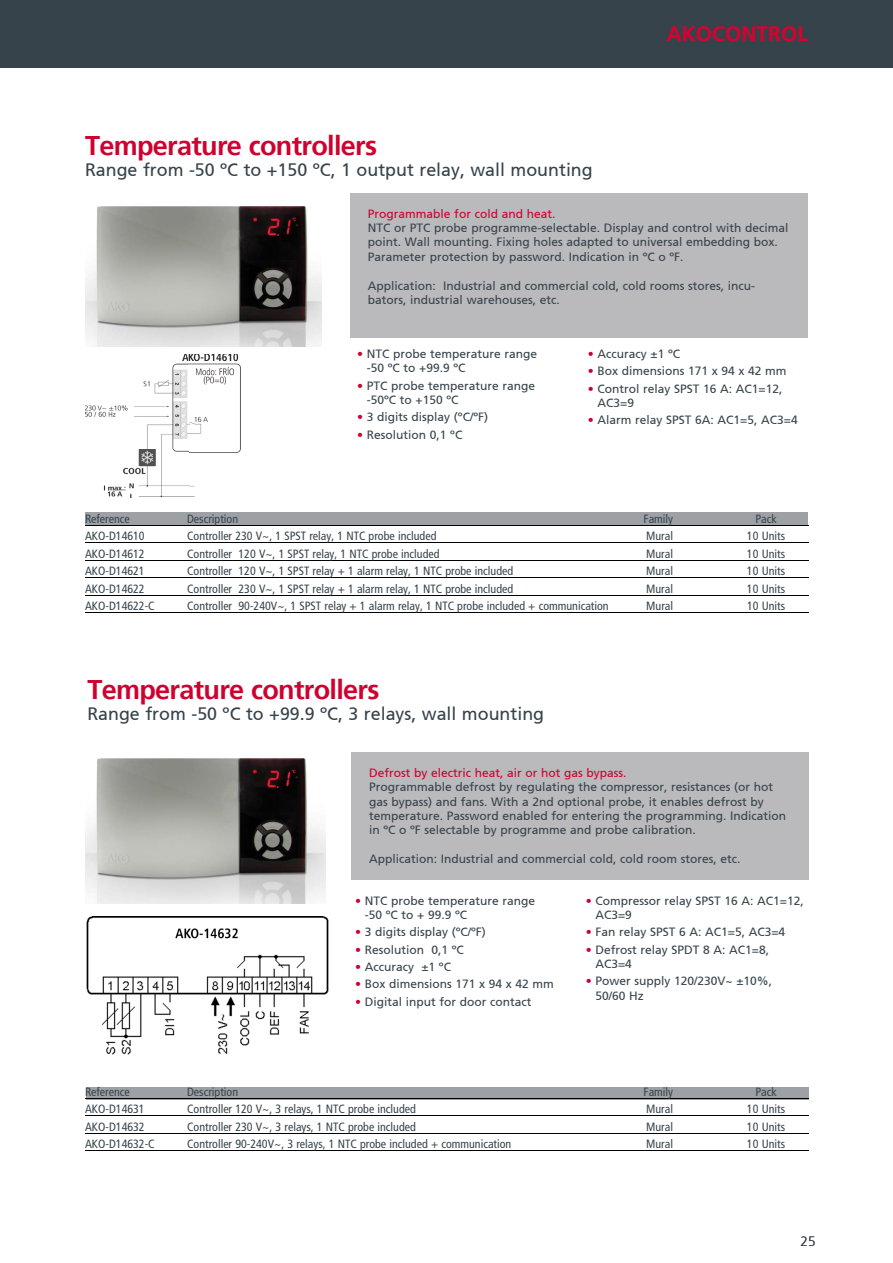
<style>
.page{position:relative;width:893px;height:1263px;background:#fff}
.page>*{position:absolute;margin:0;border:0;box-sizing:border-box;transform-origin:0 0}
.t1{font:700 27px "Frutiger 65";letter-spacing:-.025em;color:#ce012f}
.t2{font:700 21px "Frutiger 65";color:#dc002e}
.t3{font:18px "Frutiger 55 Roman";color:#36434b}
.t4{font:300 13.5px "Frutiger 45";color:#36434b}
.t5{font:12px/14.4px "Frutiger 55 Roman";color:#36434b}
.t6{font:condensed 12px "Frutiger";color:#36434b}
.t7{font:12px "Frutiger 55 Roman";color:#ce012f}
.s1{color:#ce012f}
</style>
<div class="page">
<div style="left:0;top:0;width:893px;height:67px;background:#36434b"></div>
<img style="left:85px;top:206px;width:237px;height:141px">
<img style="left:85px;top:758px;width:240px;height:146px">
<div style="left:86px;top:1087px;width:722px;height:12px;background:#9da1a5"></div>
<hr style="left:85px;top:1098px;width:723px;height:1px;background:#000">
<hr style="left:85px;top:1115px;width:723px;height:1px;background:#000">
<hr style="left:85px;top:1133px;width:723px;height:1px;background:#000">
<hr style="left:85px;top:1150px;width:723px;height:1px;background:#000">
<div style="left:85px;top:513px;width:722px;height:12px;background:#9da1a5"></div>
<hr style="left:85px;top:525px;width:723px;height:1px;background:#000">
<hr style="left:85px;top:542px;width:723px;height:1px;background:#000">
<hr style="left:85px;top:560px;width:723px;height:1px;background:#000">
<hr style="left:85px;top:577px;width:723px;height:1px;background:#000">
<hr style="left:85px;top:595px;width:723px;height:1px;background:#000">
<hr style="left:85px;top:612px;width:723px;height:1px;background:#000">
<div style="left:351px;top:194px;width:457px;height:144px;background:#bab9bc"></div>
<div style="left:352px;top:753px;width:457px;height:127px;background:#bab9bc"></div>
<img style="left:87px;top:916px;width:242px;height:138px">
<img style="left:85px;top:354px;width:155px;height:144px">
<h2 class="t2" style="left:667px;top:22px;width:143px">AKOCONTROL</h2>
<h2 class="t2" style="left:716px;top:22px;width:94px">AKOELEC</h2>
<h1 class="t1" style="left:85px;top:130px;width:293px">Temperature controllers</h1>
<h3 class="t3" style="left:85px;top:160px;width:509px">Range from -50 ºC to +150 ºC, 1 output relay, wall mounting</h3>
<p class="t7" style="left:368px;top:206px;width:189px">Programmable for cold and heat.</p>
<p class="t5" style="left:368px;top:221px;width:422px">NTC or PTC probe programme-selectable. Display and control with decimal point. Wall mounting. Fixing holes adapted to universal embedding box.<br>Parameter protection by password. Indication in ºC o ºF.</p>
<p class="t5" style="left:368px;top:278px;width:389px">Application: Industrial and commercial cold, cold rooms stores, incu&shy;bators, industrial warehouses, etc.</p>
<p class="t5" style="left:367px;top:346px;width:172px;text-indent:-10px"><span class="s1">•</span> NTC probe temperature range -50 ºC to +99.9 ºC</p>
<p class="t5" style="left:367px;top:378px;width:170px;text-indent:-10px"><span class="s1">•</span> PTC probe temperature range -50ºC to +150 ºC</p>
<p class="t5" style="left:357px;top:410px;width:132px"><span class="s1">•</span> 3 digits display (ºC/ºF)</p>
<p class="t5" style="left:357px;top:427px;width:107px"><span class="s1">•</span> Resolution 0,1 ºC</p>
<p class="t5" style="left:588px;top:346px;width:94px"><span class="s1">•</span> Accuracy ±1 ºC</p>
<p class="t5" style="left:588px;top:364px;width:200px"><span class="s1">•</span> Box dimensions 171 x 94 x 42 mm</p>
<p class="t5" style="left:597px;top:381px;width:186px;text-indent:-10px"><span class="s1">•</span> Control relay SPST 16 A: AC1=12,<br>AC3=9</p>
<p class="t5" style="left:588px;top:413px;width:211px"><span class="s1">•</span> Alarm relay SPST 6A: AC1=5, AC3=4</p>
<p class="t6" style="left:85px;top:511px;width:46px">Reference</p>
<p class="t6" style="left:187px;top:511px;width:53px">Description</p>
<p class="t6" style="left:643px;top:511px;width:31px">Family</p>
<p class="t6" style="left:755px;top:511px;width:23px">Pack</p>
<p class="t6" style="left:85px;top:529px;width:61px">AKO-D14610</p>
<p class="t6" style="left:187px;top:529px;width:251px">Controller 230 V~, 1 SPST relay, 1 NTC probe included</p>
<p class="t6" style="left:646px;top:529px;width:28px">Mural</p>
<p class="t6" style="left:747px;top:529px;width:40px">10 Units</p>
<p class="t6" style="left:85px;top:546px;width:61px">AKO-D14612</p>
<p class="t6" style="left:187px;top:546px;width:254px">Controller 120 V~, 1 SPST relay, 1 NTC probe included</p>
<p class="t6" style="left:646px;top:546px;width:28px">Mural</p>
<p class="t6" style="left:747px;top:546px;width:40px">10 Units</p>
<p class="t6" style="left:85px;top:564px;width:61px">AKO-D14621</p>
<p class="t6" style="left:187px;top:564px;width:328px">Controller 120 V~, 1 SPST relay + 1 alarm relay, 1 NTC probe included</p>
<p class="t6" style="left:646px;top:564px;width:28px">Mural</p>
<p class="t6" style="left:747px;top:564px;width:40px">10 Units</p>
<p class="t6" style="left:85px;top:582px;width:61px">AKO-D14622</p>
<p class="t6" style="left:187px;top:582px;width:328px">Controller 230 V~, 1 SPST relay + 1 alarm relay, 1 NTC probe included</p>
<p class="t6" style="left:646px;top:582px;width:28px">Mural</p>
<p class="t6" style="left:747px;top:582px;width:40px">10 Units</p>
<p class="t6" style="left:85px;top:599px;width:71px">AKO-D14622-C</p>
<p class="t6" style="left:187px;top:599px;width:423px">Controller 90-240V~, 1 SPST relay + 1 alarm relay, 1 NTC probe included + communication</p>
<p class="t6" style="left:646px;top:599px;width:28px">Mural</p>
<p class="t6" style="left:747px;top:599px;width:40px">10 Units</p>
<h1 class="t1" style="left:87px;top:673px;width:293px">Temperature controllers</h1>
<h3 class="t3" style="left:87px;top:703px;width:458px">Range from -50 ºC to +99.9 ºC, 3 relays, wall mounting</h3>
<p class="t7" style="left:369px;top:766px;width:259px">Defrost by electric heat, air or hot gas bypass.</p>
<p class="t5" style="left:369px;top:780px;width:419px">Programmable defrost by regulating the compressor, resistances (or hot gas bypass) and fans. With a 2nd optional probe, it enables defrost by temperature. Password enabled for entering the programming. Indication in ºC o ºF selectable by programme and probe calibration.</p>
<p class="t5" style="left:369px;top:852px;width:373px">Application: Industrial and commercial cold, cold room stores, etc.</p>
<p class="t5" style="left:365px;top:893px;width:172px;text-indent:-10px"><span class="s1">•</span> NTC probe temperature range -50 ºC to + 99.9 ºC</p>
<p class="t5" style="left:355px;top:925px;width:132px"><span class="s1">•</span> 3 digits display (ºC/ºF)</p>
<p class="t5" style="left:355px;top:942px;width:110px"><span class="s1">•</span> Resolution 0,1 ºC</p>
<p class="t5" style="left:355px;top:960px;width:97px"><span class="s1">•</span> Accuracy ±1 ºC</p>
<p class="t5" style="left:355px;top:977px;width:200px"><span class="s1">•</span> Box dimensions 171 x 94 x 42 mm</p>
<p class="t5" style="left:355px;top:994px;width:178px"><span class="s1">•</span> Digital input for door contact</p>
<p class="t5" style="left:595px;top:893px;width:210px;text-indent:-10px"><span class="s1">•</span> Compressor relay SPST 16 A: AC1=12,<br>AC3=9</p>
<p class="t5" style="left:586px;top:925px;width:201px"><span class="s1">•</span> Fan relay SPST 6 A: AC1=5, AC3=4</p>
<p class="t5" style="left:595px;top:942px;width:175px;text-indent:-10px"><span class="s1">•</span> Defrost relay SPDT 8 A: AC1=8,<br>AC3=4</p>
<p class="t5" style="left:595px;top:974px;width:178px;text-indent:-10px"><span class="s1">•</span> Power supply 120/230V~ ±10%,<br>50/60 Hz</p>
<p class="t6" style="left:85px;top:1084px;width:46px">Reference</p>
<p class="t6" style="left:187px;top:1084px;width:53px">Description</p>
<p class="t6" style="left:643px;top:1084px;width:31px">Family</p>
<p class="t6" style="left:755px;top:1084px;width:23px">Pack</p>
<p class="t6" style="left:85px;top:1102px;width:61px">AKO-D14631</p>
<p class="t6" style="left:187px;top:1102px;width:230px">Controller 120 V~, 3 relays, 1 NTC probe included</p>
<p class="t6" style="left:646px;top:1102px;width:28px">Mural</p>
<p class="t6" style="left:747px;top:1102px;width:40px">10 Units</p>
<p class="t6" style="left:85px;top:1120px;width:61px">AKO-D14632</p>
<p class="t6" style="left:187px;top:1120px;width:230px">Controller 230 V~, 3 relays, 1 NTC probe included</p>
<p class="t6" style="left:646px;top:1120px;width:28px">Mural</p>
<p class="t6" style="left:747px;top:1120px;width:40px">10 Units</p>
<p class="t6" style="left:85px;top:1137px;width:71px">AKO-D14632-C</p>
<p class="t6" style="left:187px;top:1137px;width:326px">Controller 90-240V~, 3 relays, 1 NTC probe included + communication</p>
<p class="t6" style="left:646px;top:1137px;width:28px">Mural</p>
<p class="t6" style="left:747px;top:1137px;width:40px">10 Units</p>
<p class="t4" style="left:800px;top:1234px;width:17px">25</p>
</div>
